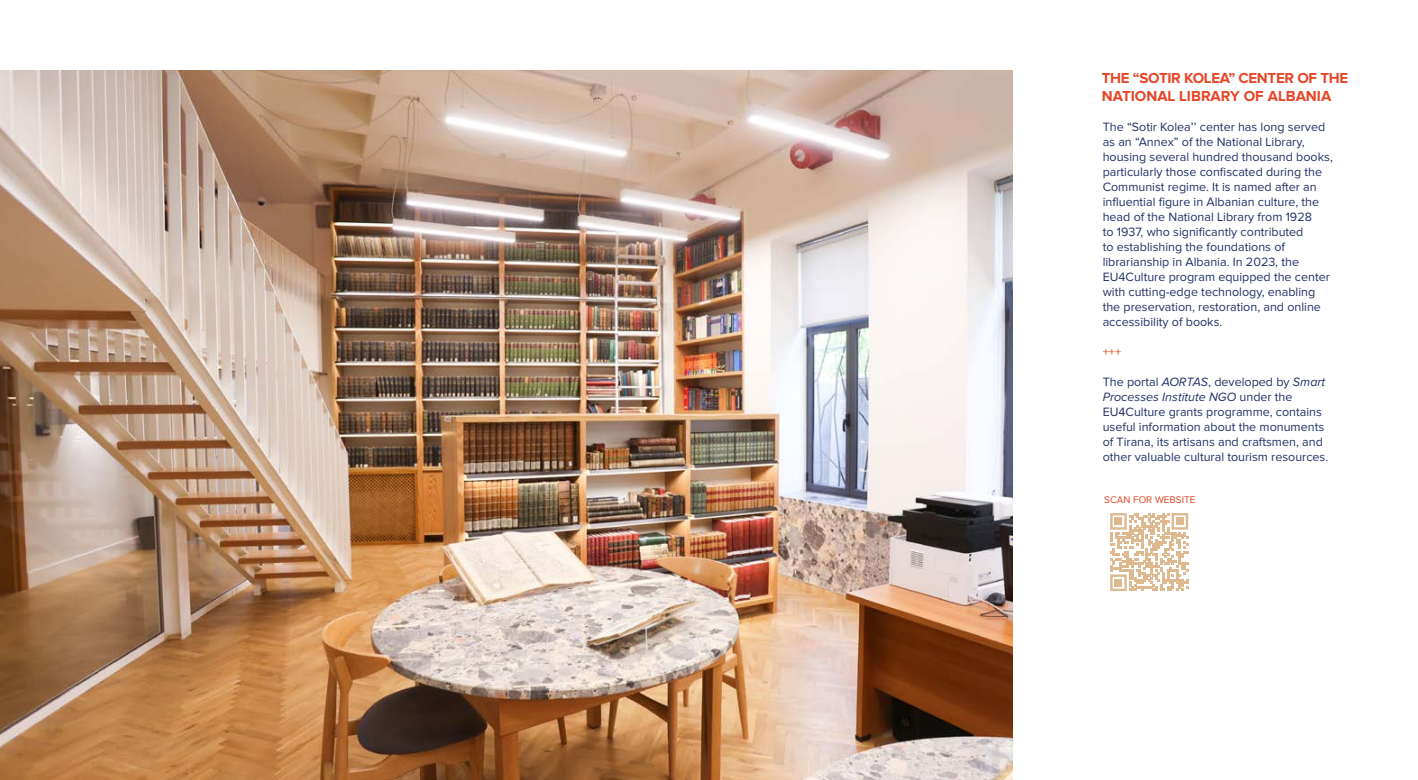
<style>
.page{position:relative;width:1418px;height:780px;background:#fff}
.page>*{position:absolute;margin:0;border:0;box-sizing:border-box;transform-origin:0 0}
.t1{font:700 15px/18px "Proxima Nova";letter-spacing:-.02em;color:#e64627}
.t2{font:12.5px/15px "Proxima Nova";color:#223266}
.t3{font:12.5px "Proxima Nova";color:#e64627}
.t4{font:10px "Proxima Nova";color:#e64627}
.s1{font-style:italic}
</style>
<div class="page">
<img style="left:0;top:70px;width:1012px;height:710px">
<svg style="left:1110px;top:513px;width:78px;height:78px"></svg>
<div style="left:1114px;top:579px;width:7px;height:7px;background:#deb88f"></div>
<p class="t1" style="left:1101px;top:69px;width:248px">THE “SOTIR KOLEA” CENTER OF THE<br>NATIONAL LIBRARY OF ALBANIA</p>
<p class="t2" style="left:1102px;top:120px;width:232px">The “Sotir Kolea’’ center has long served as an “Annex” of the National Library, housing several hundred thousand books, particularly those confiscated during the Communist regime. It is named after an influential figure in Albanian culture, the head of the National Library from 1928<br>to 1937, who significantly contributed<br>to establishing the foundations of librarianship in Albania. In 2023, the EU4Culture program equipped the center with cutting-edge technology, enabling the preservation, restoration, and online accessibility of books.</p>
<p class="t3" style="left:1102px;top:346px;width:20px">+++</p>
<p class="t2" style="left:1102px;top:375px;width:227px">The portal <span class="s1">AORTAS</span>, developed by <span class="s1">Smart Processes Institute NGO</span> under the EU4Culture grants programme, contains useful information about the monuments of Tirana, its artisans and craftsmen, and other valuable cultural tourism resources.</p>
<p class="t4" style="left:1104px;top:495px;width:93px">SCAN FOR WEBSITE</p>
</div>
